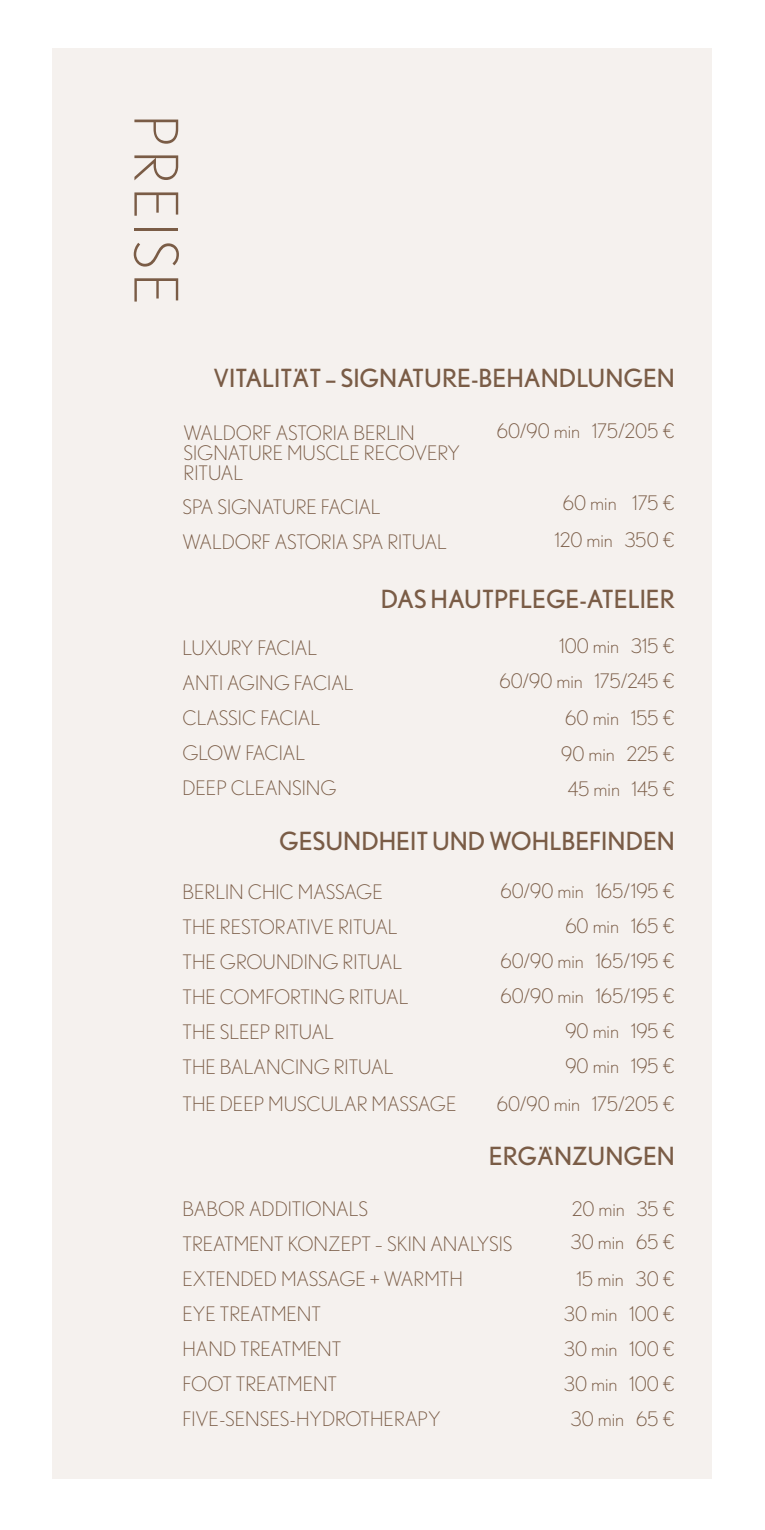
<style>
.page{position:relative;width:765px;height:1530px;background:#fff}
.page>*{position:absolute;margin:0;border:0;box-sizing:border-box;transform-origin:0 0}
.t1{font:300 60px "Nobel";letter-spacing:.075em;color:#7a5c46}
.t2{font:25px "Nobel";color:#7a5c46}
.t3{font:300 20px/35px "Nobel";color:#7a5c46}
</style>
<div class="page">
<div style="left:52px;top:48px;width:660px;height:1430px;background:#f5f1ee"></div>
<h1 class="t1" style="left:190px;top:115px;width:191px;rotate:90deg">PREISE</h1>
<p class="t2" style="left:214px;top:363px;width:463px">VITALITÄT – SIGNATURE-BEHANDLUNGEN</p>
<p class="t3" style="left:184px;top:415px;width:233px">WALDORF ASTORIA BERLIN</p>
<p class="t3" style="left:497px;top:413px;width:180px">60/90 min 175/205 €</p>
<p class="t3" style="left:184px;top:443px;width:278px;line-height:20px">SIGNATURE MUSCLE RECOVERY<br>RITUAL</p>
<p class="t3" style="left:555px;top:484px;width:122px;line-height:36.8px;text-align:center">60 min 175 €<br>120 min 350 €</p>
<p class="t3" style="left:183px;top:489px;width:266px">SPA SIGNATURE FACIAL<br>WALDORF ASTORIA SPA RITUAL</p>
<p class="t2" style="left:381px;top:585px;width:296px">DAS HAUTPFLEGE-ATELIER</p>
<p class="t3" style="left:183px;top:630px;width:173px">LUXURY FACIAL<br>ANTI AGING FACIAL<br>CLASSIC FACIAL<br>GLOW FACIAL<br>DEEP CLEANSING</p>
<p class="t3" style="left:500px;top:628px;width:177px;line-height:35.8px;text-align:right">100 min 315 €<br>60/90 min 175/245 €<br>60 min 155 €<br>90 min 225 €<br>45 min 145 €</p>
<p class="t2" style="left:279px;top:827px;width:397px">GESUNDHEIT UND WOHLBEFINDEN</p>
<p class="t3" style="left:183px;top:874px;width:227px">BERLIN CHIC MASSAGE<br>THE RESTORATIVE RITUAL<br>THE GROUNDING RITUAL<br>THE COMFORTING RITUAL<br>THE SLEEP RITUAL<br>THE BALANCING RITUAL</p>
<p class="t3" style="left:183px;top:1086px;width:275px">THE DEEP MUSCULAR MASSAGE</p>
<p class="t3" style="left:500px;top:873px;width:176px;text-align:right">60/90 min 165/195 €<br>60 min 165 €<br>60/90 min 165/195 €<br>60/90 min 165/195 €<br>90 min 195 €<br>90 min 195 €</p>
<p class="t3" style="left:497px;top:1086px;width:180px">60/90 min 175/205 €</p>
<p class="t2" style="left:489px;top:1142px;width:188px">ERGÄNZUNGEN</p>
<p class="t3" style="left:182px;top:1191px;width:332px">BABOR ADDITIONALS<br>TREATMENT KONZEPT – SKIN ANALYSIS<br>EXTENDED MASSAGE + WARMTH<br>EYE TREATMENT<br>HAND TREATMENT<br>FOOT TREATMENT<br>FIVE-SENSES-HYDROTHERAPY</p>
<p class="t3" style="left:571px;top:1191px;width:106px;line-height:33.8px">20 min 35 €<br>30 min 65 €</p>
<p class="t3" style="left:564px;top:1261px;width:112px;text-align:right">15 min 30 €<br>30 min 100 €<br>30 min 100 €<br>30 min 100 €<br>30 min 65 €</p>
</div>
